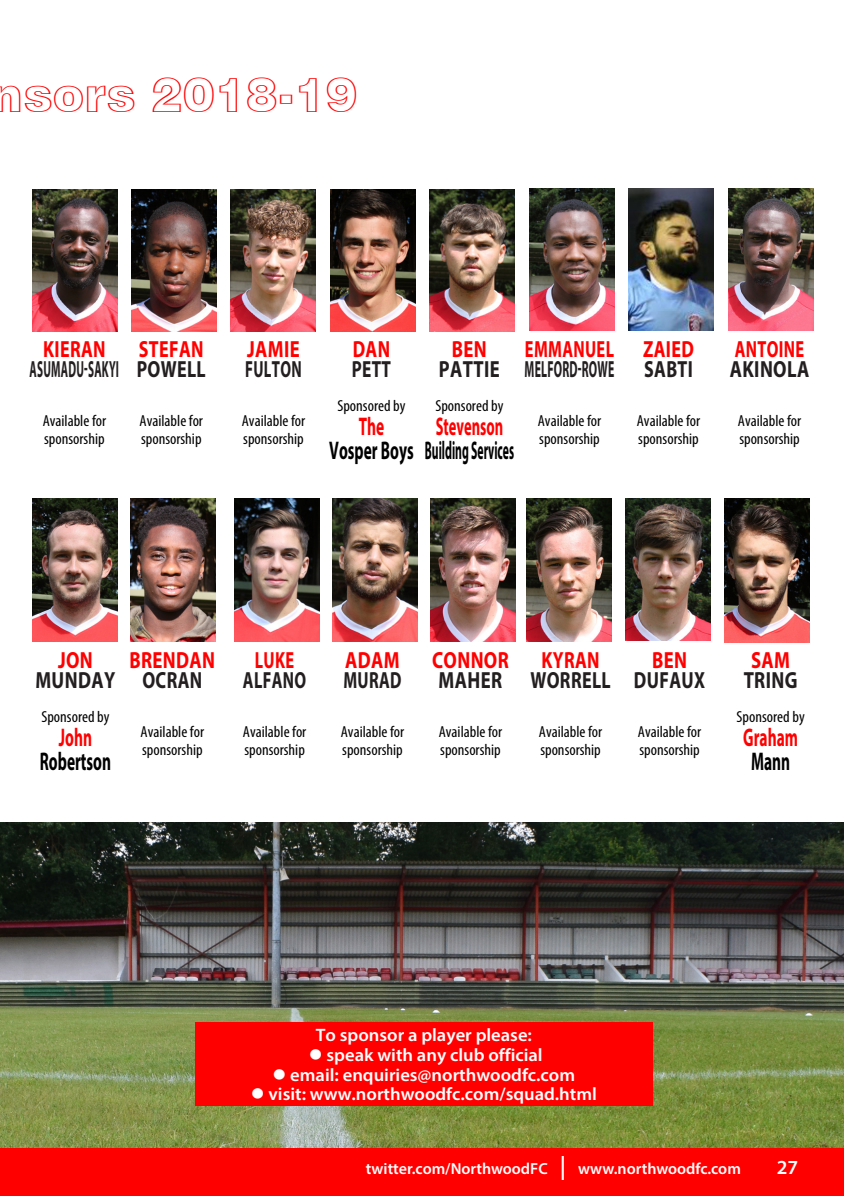
<style>
.page{position:relative;width:844px;height:1196px;background:#fff}
.page>*{position:absolute;margin:0;border:0;box-sizing:border-box;transform-origin:0 0}
.t1{font:48px "Swiss 721 BT Black Outline";color:#f00}
.t2{font:700 25.6px "Myriad Pro";color:#000;scale:.6 1}
.t3{font:700 25.6px "Myriad Pro";color:#f00;scale:.6 1}
.t4{font:700 25.6px "Myriad Pro";color:#f00;scale:.56 1}
.t5{font:700 23.4px "Myriad Pro";letter-spacing:.02em;color:#f00;scale:.8 1}
.t6{font:700 23.4px "Myriad Pro";letter-spacing:.02em;color:#231f20;scale:.77 1}
.t7{font:700 23.4px "Myriad Pro";letter-spacing:.02em;color:#231f20;scale:.8 1}
.t8{font:700 23.4px "Myriad Pro";letter-spacing:.02em;color:#f00;scale:.77 1}
.t9{font:700 23.4px "Myriad Pro";letter-spacing:.02em;color:#f00;scale:.7 1}
.t10{font:700 23.4px "Myriad Pro";letter-spacing:.02em;color:#231f20;scale:.48 1}
.t11{font:700 23.4px "Myriad Pro";letter-spacing:.02em;color:#231f20;scale:.5 1}
.t12{font:700 23.4px "Myriad Pro";letter-spacing:.02em;color:#231f20;scale:.7 1}
.t13{font:700 23.4px "Myriad Pro";letter-spacing:.02em;color:#231f20;scale:.64 1}
.t14{font:700 23.4px "Myriad Pro";letter-spacing:.02em;color:#231f20;scale:.74 1}
.t15{font:600 20px "Myriad Pro";color:#fff}
.t16{font:600 18px "Myriad Pro";color:#fff}
.t17{font:condensed 16px/17.6px "Myriad Pro";color:#000}
.t18{font:600 16px "Myriad Pro";color:#fff}
.s1{font-size:24px}
</style>
<div class="page">
<img style="left:0;top:822px;width:844px;height:326px">
<div style="left:0;top:1148px;width:844px;height:47px;background:#f00"></div>
<img style="left:32px;top:189px;width:85px;height:142px">
<img style="left:330px;top:189px;width:85px;height:142px">
<img style="left:132px;top:189px;width:84px;height:142px">
<img style="left:231px;top:189px;width:85px;height:143px">
<img style="left:430px;top:189px;width:85px;height:143px">
<img style="left:529px;top:188px;width:85px;height:143px">
<img style="left:629px;top:188px;width:85px;height:143px">
<img style="left:728px;top:188px;width:85px;height:143px">
<img style="left:32px;top:498px;width:85px;height:143px">
<img style="left:131px;top:498px;width:85px;height:143px">
<img style="left:724px;top:498px;width:85px;height:144px">
<img style="left:235px;top:498px;width:85px;height:143px">
<img style="left:333px;top:499px;width:85px;height:142px">
<img style="left:431px;top:498px;width:84px;height:143px">
<img style="left:527px;top:498px;width:85px;height:143px">
<img style="left:626px;top:498px;width:85px;height:142px">
<div style="left:195px;top:1022px;width:458px;height:83px;background:#f00"></div>
<h1 class="t1" style="left:-9px;top:66px;width:368px">nsors 2018-19</h1>
<h3 class="t8" style="left:43px;top:334px;width:83px">KIERAN</h3>
<h3 class="t10" style="left:30px;top:354px;width:188px">ASUMADU-SAKYI</h3>
<p class="t17" style="left:43px;top:411px;width:65px">Available for sponsorship</p>
<p class="t8" style="left:139px;top:334px;width:86px">STEFAN</p>
<p class="t6" style="left:137px;top:354px;width:91px">POWELL</p>
<p class="t17" style="left:140px;top:411px;width:65px">Available for sponsorship</p>
<p class="t5" style="left:247px;top:334px;width:67px">JAMIE</p>
<p class="t13" style="left:245px;top:354px;width:90px">FULTON</p>
<p class="t17" style="left:242px;top:411px;width:65px">Available for sponsorship</p>
<p class="t8" style="left:353px;top:334px;width:50px">DAN</p>
<p class="t14" style="left:352px;top:354px;width:55px">PETT</p>
<p class="t5" style="left:452px;top:334px;width:45px">BEN</p>
<p class="t7" style="left:439px;top:354px;width:78px">PATTIE</p>
<p class="t17" style="left:337px;top:396px;width:70px">Sponsored by</p>
<p class="t3" style="left:359px;top:409px;width:44px">The</p>
<p class="t2" style="left:329px;top:433px;width:309px">Vosper Boys Building Services</p>
<p class="t17" style="left:435px;top:396px;width:70px">Sponsored by</p>
<p class="t4" style="left:436px;top:409px;width:122px">Stevenson</p>
<p class="t9" style="left:525px;top:334px;width:129px">EMMANUEL</p>
<p class="t11" style="left:525px;top:354px;width:181px">MELFORD-ROWE</p>
<p class="t17" style="left:538px;top:411px;width:65px">Available for sponsorship</p>
<p class="t8" style="left:643px;top:334px;width:68px">ZAIED</p>
<p class="t6" style="left:644px;top:354px;width:65px">SABTI</p>
<p class="t17" style="left:637px;top:411px;width:65px">Available for sponsorship</p>
<p class="t9" style="left:735px;top:334px;width:101px">ANTOINE</p>
<p class="t7" style="left:730px;top:354px;width:101px">AKINOLA</p>
<p class="t17" style="left:738px;top:411px;width:65px">Available for sponsorship</p>
<h3 class="t5" style="left:58px;top:645px;width:45px">JON</h3>
<h3 class="t7" style="left:35px;top:665px;width:101px">MUNDAY</h3>
<p class="t17" style="left:41px;top:707px;width:70px">Sponsored by</p>
<h2 class="t3" style="left:59px;top:720px;width:57px">John</h2>
<h2 class="t2" style="left:40px;top:744px;width:120px">Robertson</h2>
<p class="t5" style="left:129px;top:645px;width:109px">BRENDAN</p>
<p class="t6" style="left:142px;top:665px;width:79px">OCRAN</p>
<p class="t17" style="left:141px;top:722px;width:65px">Available for sponsorship</p>
<p class="t9" style="left:255px;top:645px;width:58px">LUKE</p>
<p class="t12" style="left:243px;top:665px;width:92px">ALFANO</p>
<p class="t17" style="left:243px;top:722px;width:65px">Available for sponsorship</p>
<p class="t5" style="left:345px;top:645px;width:70px">ADAM</p>
<p class="t12" style="left:343px;top:665px;width:85px">MURAD</p>
<p class="t17" style="left:341px;top:722px;width:65px">Available for sponsorship</p>
<p class="t5" style="left:432px;top:645px;width:97px">CONNOR</p>
<p class="t7" style="left:439px;top:665px;width:81px">MAHER</p>
<p class="t17" style="left:439px;top:722px;width:65px">Available for sponsorship</p>
<p class="t8" style="left:541px;top:645px;width:77px">KYRAN</p>
<p class="t6" style="left:530px;top:665px;width:106px">WORRELL</p>
<p class="t17" style="left:539px;top:722px;width:65px">Available for sponsorship</p>
<p class="t5" style="left:652px;top:645px;width:45px">BEN</p>
<p class="t6" style="left:634px;top:665px;width:94px">DUFAUX</p>
<p class="t17" style="left:638px;top:722px;width:65px">Available for sponsorship</p>
<p class="t5" style="left:751px;top:645px;width:50px">SAM</p>
<p class="t7" style="left:744px;top:665px;width:69px">TRING</p>
<p class="t17" style="left:736px;top:707px;width:70px">Sponsored by</p>
<p class="t3" style="left:743px;top:720px;width:93px">Graham</p>
<p class="t2" style="left:751px;top:744px;width:67px">Mann</p>
<p class="t16" style="left:316px;top:1023px;width:218px">To sponsor a player please:</p>
<p class="t16" style="left:309px;top:1043px;width:235px">● speak with any club official</p>
<p class="t16" style="left:273px;top:1063px;width:304px">● email: enquiries@northwoodfc.com</p>
<p class="t16" style="left:251px;top:1082px;width:348px">● visit: www.northwoodfc.com/squad.html</p>
<p class="t18" style="left:366px;top:1158px;width:376px">twitter.com/NorthwoodFC <span class="s1">|</span> www.northwoodfc.com</p>
<p class="t15" style="left:777px;top:1154px;width:23px">27</p>
</div>
